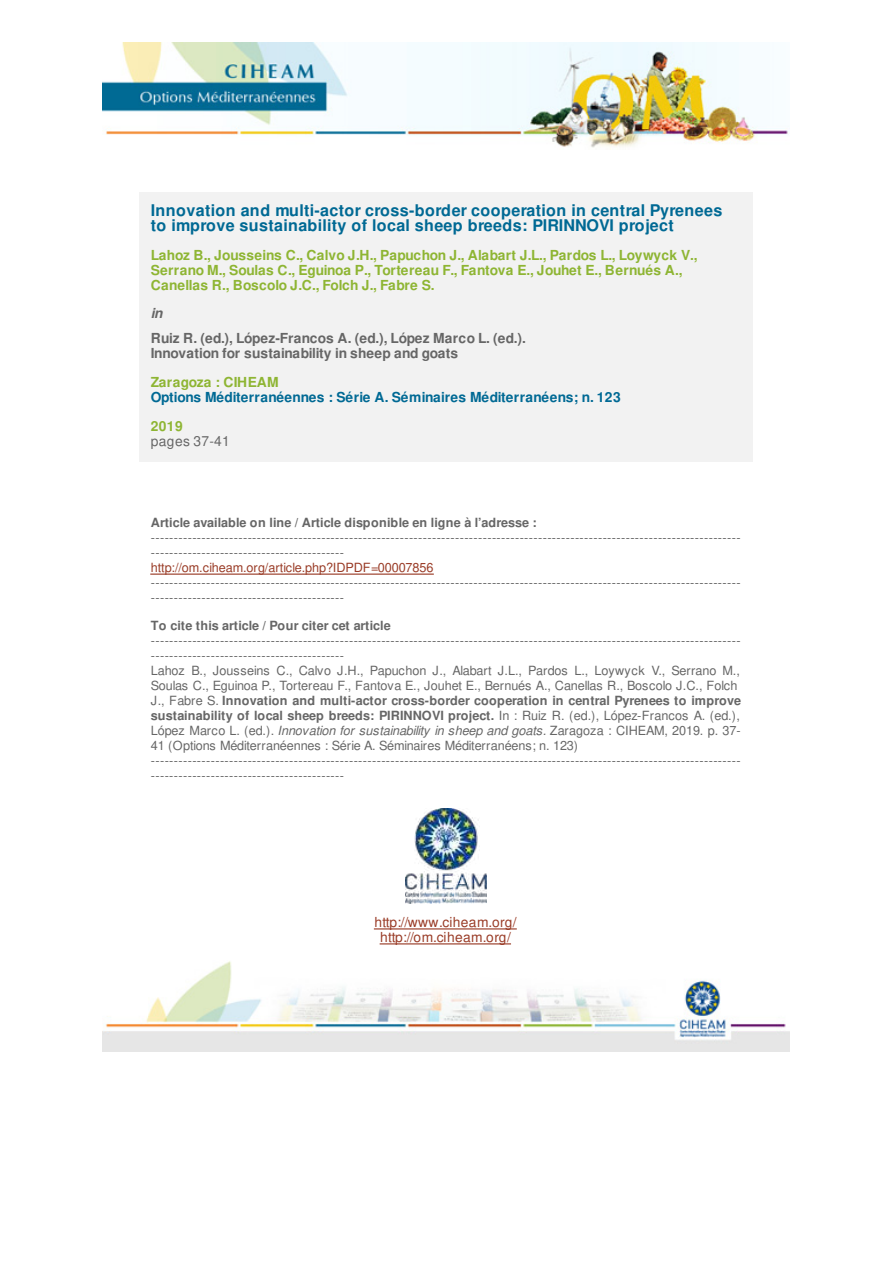
<style>
.page{position:relative;width:893px;height:1263px;background:#fff}
.page>*{position:absolute;margin:0;border:0;box-sizing:border-box;transform-origin:0 0}
.t1{font:700 16.2px/15px "Nimbus Sans";letter-spacing:.015em;color:#006994}
.t2{font:700 13.8px/15px "Nimbus Sans";color:#8eb533}
.t3{font:700 13.8px/15px "Nimbus Sans";letter-spacing:-.03em;color:#666}
.t4{font:700 13.8px "Nimbus Sans";color:#006994}
.t5{font:13.8px/15px "Nimbus Sans";letter-spacing:.025em;color:#993b26;text-align:center}
.t6{font:13.8px "Nimbus Sans";letter-spacing:.025em;color:#666}
.t7{font:italic 700 13.8px "Nimbus Sans";color:#666}
.t8{font:12.6px/15px "Nimbus Sans";letter-spacing:-.01em;color:#666}
.t9{font:700 12.6px "Nimbus Sans";letter-spacing:-.005em;color:#666}
.t10{font:12.6px "Nimbus Sans";letter-spacing:-.01em;color:#993b26}
.s1{font-weight:700}
.s2{font-style:italic}
</style>
<div class="page">
<div style="left:139px;top:192px;width:613px;height:270px;background:#f2f2f2"></div>
<img style="left:102px;top:42px;width:686px;height:108px">
<hr style="left:151px;top:574px;width:282px;height:1px;background:#993b26">
<img style="left:405px;top:809px;width:81px;height:94px">
<hr style="left:374px;top:928px;width:142px;height:2px;background:#993b26">
<hr style="left:380px;top:943px;width:130px;height:1px;background:#993b26">
<img style="left:102px;top:961px;width:687px;height:91px">
<p class="t1" style="left:151px;top:205px;width:573px">Innovation and multi-actor cross-border cooperation in central Pyrenees to improve sustainability of local sheep breeds: PIRINNOVI project</p>
<p class="t2" style="left:151px;top:249px;width:548px">Lahoz B., Jousseins C., Calvo J.H., Papuchon J., Alabart J.L., Pardos L., Loywyck V.,<br>Serrano M., Soulas C., Eguinoa P., Tortereau F., Fantova E., Jouhet E., Bernués A.,<br>Canellas R., Boscolo J.C., Folch J., Fabre S.</p>
<p class="t7" style="left:151px;top:305px;width:13px">in</p>
<p class="t3" style="left:151px;top:332px;width:376px">Ruiz R. (ed.), López-Francos A. (ed.), López Marco L. (ed.).<br>Innovation for sustainability in sheep and goats</p>
<p class="t2" style="left:151px;top:376px;width:129px">Zaragoza : CIHEAM</p>
<p class="t4" style="left:151px;top:391px;width:471px">Options Méditerranéennes : Série A. Séminaires Méditerranéens; n. 123</p>
<p class="t2" style="left:151px;top:419px;width:33px">2019</p>
<p class="t6" style="left:151px;top:435px;width:81px">pages 37-41</p>
<p class="t9" style="left:151px;top:518px;width:387px">Article available on line / Article disponible en ligne à l’adresse :</p>
<p class="t8" style="left:151px;top:532px;width:591px">-------------------------------------------------------------------------------------------------------------------------------- ------------------------------------------</p>
<p class="t10" style="left:151px;top:563px;width:284px">http://om.ciheam.org/article.php?IDPDF=00007856</p>
<p class="t8" style="left:151px;top:577px;width:591px">-------------------------------------------------------------------------------------------------------------------------------- ------------------------------------------</p>
<p class="t9" style="left:151px;top:620px;width:241px">To cite this article / Pour citer cet article</p>
<p class="t8" style="left:151px;top:634px;width:591px">-------------------------------------------------------------------------------------------------------------------------------- ------------------------------------------<br>Lahoz B., Jousseins C., Calvo J.H., Papuchon J., Alabart J.L., Pardos L., Loywyck V., Serrano M., Soulas C., Eguinoa P., Tortereau F., Fantova E., Jouhet E., Bernués A., Canellas R., Boscolo J.C., Folch J., Fabre S. <span class="s1">Innovation and multi-actor cross-border cooperation in central Pyrenees to improve sustainability of local sheep breeds: PIRINNOVI project.</span> In : Ruiz R. (ed.), López-Francos A. (ed.), López Marco L. (ed.). <span class="s2">Innovation for sustainability in sheep and goats.</span> Zaragoza : CIHEAM, 2019. p. 37- 41 (Options Méditerranéennes : Série A. Séminaires Méditerranéens; n. 123) -------------------------------------------------------------------------------------------------------------------------------- ------------------------------------------</p>
<p class="t5" style="left:374px;top:916px;width:144px">http://www.ciheam.org/ http://om.ciheam.org/</p>
</div>
